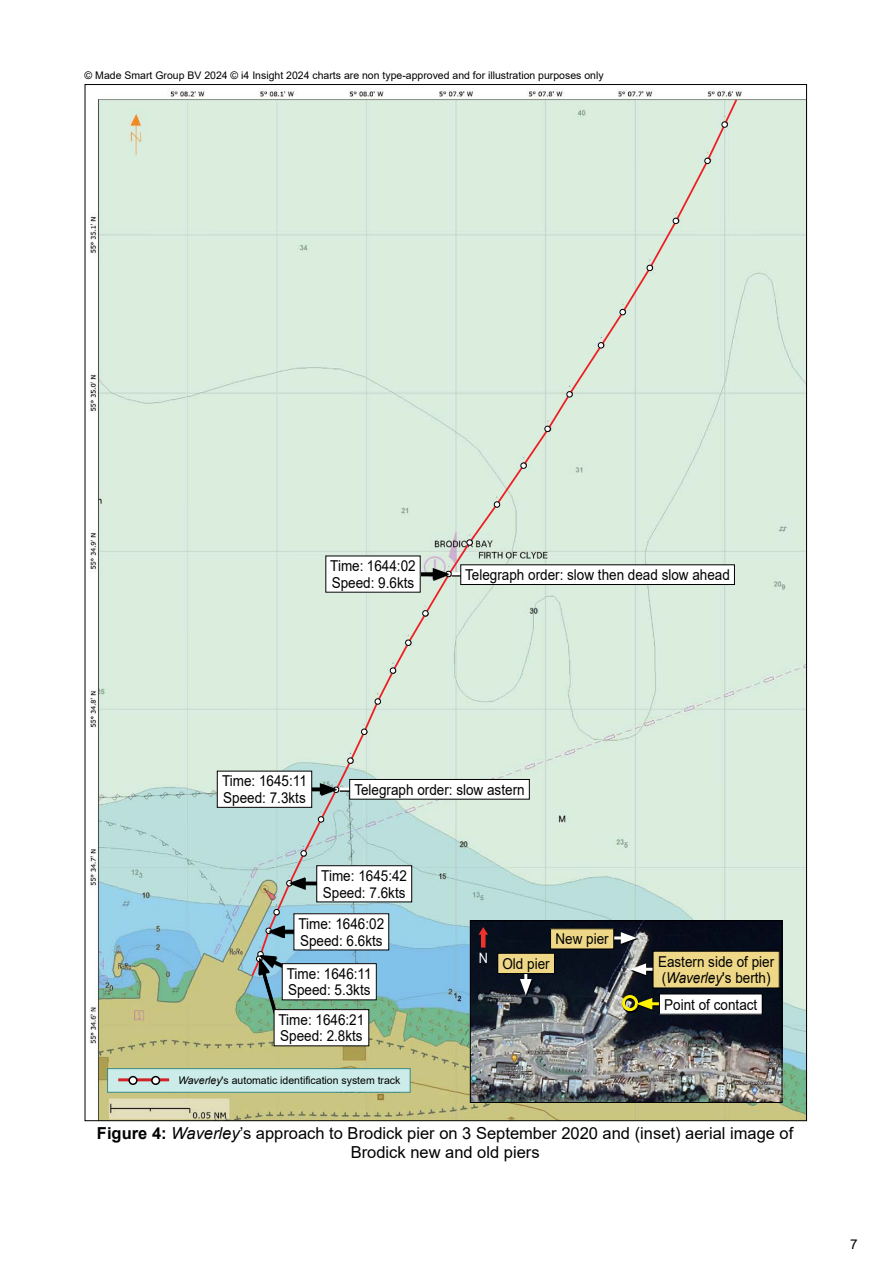
<style>
.page{position:relative;width:893px;height:1263px;background:#fff}
.page>*{position:absolute;margin:0;border:0;box-sizing:border-box;transform-origin:0 0}
.Label__caption{font:16.5px/19.5px "Arial";color:#000;text-align:center}
.t1{font:15px/16.5px "Arial";color:#000;scale:.9 1}
.Label_text{font:14.1px "Arial";color:#fff;scale:.9 1}
.t2{font:13.5px "Arial";color:#000}
.Label__courtesy{font:10.5px "Arial";color:#000}
.s1{font-style:italic}
.s2{font-weight:700}
</style>
<div class="page">
<img style="left:89px;top:89px;width:716px;height:1030px">
<svg style="left:250px;top:98px;width:489px;height:880px;background:#d5e8db"></svg>
<div style="left:375px;top:698px;width:6px;height:7px;border:1px solid #000;border-radius:50%"></div>
<div style="left:390px;top:667px;width:6px;height:7px;border:1px solid #000;border-radius:50%"></div>
<div style="left:405px;top:639px;width:6px;height:7px;border:1px solid #000;border-radius:50%"></div>
<div style="left:422px;top:610px;width:7px;height:6px;border:1px solid #000;border-radius:50%"></div>
<div style="left:466px;top:539px;width:7px;height:7px;border:1px solid #000;border-radius:50%"></div>
<div style="left:494px;top:501px;width:6px;height:7px;border:1px solid #000;border-radius:50%"></div>
<div style="left:520px;top:462px;width:7px;height:7px;border:1px solid #000;border-radius:50%"></div>
<div style="left:544px;top:426px;width:7px;height:6px;border:1px solid #000;border-radius:50%"></div>
<div style="left:566px;top:391px;width:7px;height:7px;border:1px solid #000;border-radius:50%"></div>
<svg style="left:598px;top:342px;width:6px;height:6px"></svg>
<div style="left:619px;top:309px;width:7px;height:6px;border:1px solid #000;border-radius:50%"></div>
<svg style="left:647px;top:265px;width:6px;height:6px"></svg>
<svg style="left:673px;top:218px;width:6px;height:6px"></svg>
<div style="left:704px;top:158px;width:7px;height:6px;border:1px solid #000;border-radius:50%"></div>
<div style="left:721px;top:121px;width:7px;height:7px;border:1px solid #000;border-radius:50%"></div>
<div style="left:445px;top:571px;width:7px;height:6px;border:1px solid #000;border-radius:50%"></div>
<div style="left:361px;top:728px;width:6px;height:7px;border:1px solid #000;border-radius:50%"></div>
<div style="left:347px;top:757px;width:7px;height:7px;border:1px solid #000;border-radius:50%"></div>
<svg style="left:318px;top:816px;width:6px;height:6px"></svg>
<div style="left:300px;top:850px;width:7px;height:6px;border:1px solid #000;border-radius:50%"></div>
<div style="left:286px;top:880px;width:7px;height:6px;border:1px solid #000;border-radius:50%"></div>
<div style="left:273px;top:909px;width:7px;height:6px;border:1px solid #000;border-radius:50%"></div>
<div style="left:265px;top:927px;width:7px;height:7px;border:1px solid #000;border-radius:50%"></div>
<svg style="left:420px;top:569px;width:29px;height:12px"></svg>
<hr style="left:371px;top:572px;width:67px;height:3px;background:#000">
<svg style="left:433px;top:568px;width:18px;height:12px"></svg>
<hr style="left:452px;top:573px;width:78px;height:3px;background:#000">
<hr style="left:452px;top:572px;width:77px;height:3px;background:#fff">
<hr style="left:340px;top:788px;width:78px;height:3px;background:#000">
<hr style="left:339px;top:787px;width:78px;height:3px;background:#fff">
<svg style="left:312px;top:784px;width:25px;height:12px"></svg>
<hr style="left:258px;top:787px;width:68px;height:3px;background:#000">
<svg style="left:320px;top:783px;width:19px;height:12px"></svg>
<svg style="left:290px;top:878px;width:27px;height:12px"></svg>
<hr style="left:299px;top:881px;width:68px;height:3px;background:#000">
<svg style="left:287px;top:877px;width:18px;height:12px"></svg>
<svg style="left:269px;top:926px;width:25px;height:12px"></svg>
<hr style="left:279px;top:930px;width:67px;height:3px;background:#000">
<svg style="left:266px;top:925px;width:18px;height:12px"></svg>
<div style="left:326px;top:556px;width:94px;height:36px;background:#fff"></div>
<div style="left:461px;top:565px;width:273px;height:19px;background:#fff"></div>
<div style="left:461px;top:565px;width:274px;height:20px;border:1px solid #000"></div>
<div style="left:350px;top:779px;width:179px;height:20px;background:#fff"></div>
<div style="left:349px;top:779px;width:180px;height:20px;border:1px solid #000"></div>
<div style="left:217px;top:771px;width:95px;height:36px;background:#fff"></div>
<div style="left:317px;top:866px;width:95px;height:36px;background:#fff"></div>
<div style="left:317px;top:865px;width:95px;height:37px;border:1px solid #000"></div>
<div style="left:294px;top:914px;width:95px;height:36px;background:#fff"></div>
<img style="left:472px;top:922px;width:308px;height:179px">
<div style="left:470px;top:920px;width:312px;height:183px;border:1px solid #000"></div>
<svg style="left:521px;top:974px;width:11px;height:22px"></svg>
<hr style="left:524px;top:968px;width:3px;height:17px;background:#fff">
<svg style="left:520px;top:979px;width:12px;height:16px"></svg>
<svg style="left:631px;top:964px;width:22px;height:12px"></svg>
<hr style="left:640px;top:968px;width:37px;height:3px;background:#fff">
<svg style="left:630px;top:963px;width:16px;height:12px"></svg>
<svg style="left:614px;top:933px;width:24px;height:12px"></svg>
<hr style="left:589px;top:936px;width:37px;height:3px;background:#fff">
<svg style="left:621px;top:932px;width:16px;height:12px"></svg>
<div style="left:498px;top:953px;width:56px;height:20px;background:#eed787"></div>
<div style="left:498px;top:953px;width:57px;height:21px;border:1px solid #000"></div>
<div style="left:550px;top:929px;width:64px;height:20px;background:#eed787"></div>
<div style="left:550px;top:928px;width:64px;height:21px;border:1px solid #000"></div>
<svg style="left:478px;top:927px;width:10px;height:20px"></svg>
<div style="left:653px;top:951px;width:126px;height:37px;background:#eed787"></div>
<svg style="left:623px;top:996px;width:16px;height:16px"></svg>
<div style="left:622px;top:995px;width:16px;height:16px;border:3px solid #fff200;border-radius:50%"></div>
<svg style="left:637px;top:999px;width:22px;height:12px"></svg>
<hr style="left:647px;top:1002px;width:37px;height:3px;background:#fff200">
<svg style="left:636px;top:998px;width:16px;height:11px"></svg>
<div style="left:659px;top:994px;width:103px;height:20px;background:#fff"></div>
<div style="left:282px;top:964px;width:94px;height:36px;background:#fff"></div>
<div style="left:282px;top:963px;width:94px;height:37px;border:1px solid #000"></div>
<svg style="left:256px;top:951px;width:53px;height:69px"></svg>
<div style="left:274px;top:1009px;width:95px;height:37px;background:#fff"></div>
<div style="left:274px;top:1009px;width:95px;height:37px;border:1px solid #000"></div>
<div style="left:107px;top:1068px;width:303px;height:24px;background:#ccece9;border:1px solid #3a8b86"></div>
<hr style="left:118px;top:1078px;width:51px;height:3px;background:#d2232a">
<div style="left:129px;top:1077px;width:8px;height:7px;background:#fff;border-radius:50%"></div>
<div style="left:128px;top:1076px;width:10px;height:9px;border:2px solid #000;border-radius:50%"></div>
<div style="left:152px;top:1077px;width:7px;height:7px;background:#fff;border-radius:50%"></div>
<div style="left:151px;top:1076px;width:9px;height:9px;border:2px solid #000;border-radius:50%"></div>
<p class="Label__courtesy" style="left:85px;top:68px;width:520px">© Made Smart Group BV 2024 © i4 Insight 2024 charts are non type-approved and for illustration purposes only</p>
<p class="t1" style="left:330px;top:558px;width:96px">Time: 1644:02<br>Speed: 9.6kts</p>
<p class="t1" style="left:465px;top:566px;width:296px">Telegraph order: slow then dead slow ahead</p>
<p class="t1" style="left:222px;top:773px;width:96px">Time: 1645:11<br>Speed: 7.3kts</p>
<p class="t1" style="left:354px;top:781px;width:191px">Telegraph order: slow astern</p>
<p class="t1" style="left:321px;top:867px;width:97px">Time: 1645:42<br>Speed: 7.6kts</p>
<p class="t1" style="left:298px;top:915px;width:97px">Time: 1646:02<br>Speed: 6.6kts</p>
<p class="t1" style="left:555px;top:931px;width:61px">New pier</p>
<p class="t1" style="left:287px;top:965px;width:96px">Time: 1646:11<br>Speed: 5.3kts</p>
<p class="t1" style="left:279px;top:1011px;width:97px">Time: 1646:21<br>Speed: 2.8kts</p>
<p class="Label__courtesy" style="left:178px;top:1073px;width:224px"><span class="s1">Waverley</span>'s automatic identification system track</p>
<p class="Label_text" style="left:479px;top:948px;width:12px">N</p>
<p class="t1" style="left:658px;top:953px;width:131px">Eastern side of pier (<span class="s1">Waverley</span>'s berth)</p>
<p class="t1" style="left:664px;top:996px;width:105px">Point of contact</p>
<p class="t1" style="left:502px;top:955px;width:54px">Old pier</p>
<p class="Label__caption" style="left:97px;top:1123px;width:698px"><span class="s2">Figure 4:</span> <span class="s1">Waverley</span>’s approach to Brodick pier on 3 September 2020 and (inset) aerial image of<br>Brodick new and old piers</p>
<p class="t2" style="left:850px;top:1235px;width:9px">7</p>
</div>
